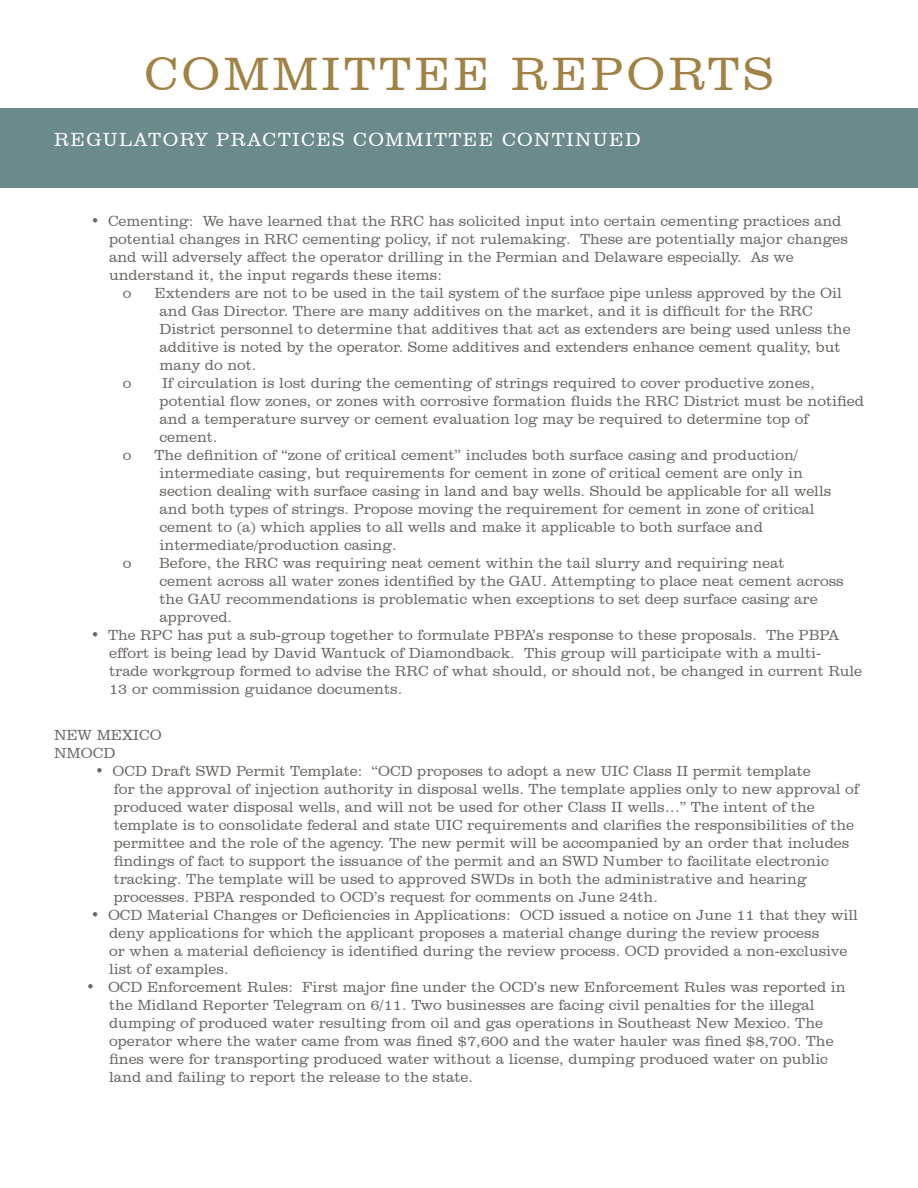
<style>
.page{position:relative;width:918px;height:1188px;background:#fff}
.page>*{position:absolute;margin:0;border:0;box-sizing:border-box;transform-origin:0 0}
.t1{font:300 48px "Clarendon BT";letter-spacing:.07em;color:#a18244}
.t2{font:300 19.5px "Clarendon BT";letter-spacing:.07em;color:#fff}
.t3{font:300 15px/18px "Clarendon BT";color:#6c6763}
</style>
<div class="page">
<div style="left:0;top:108px;width:918px;height:80px;background:#6b8a8c"></div>
<p class="t1" style="left:145px;top:45px;width:630px">COMMITTEE REPORTS</p>
<p class="t2" style="left:54px;top:128px;width:588px">REGULATORY PRACTICES COMMITTEE CONTINUED</p>
<p class="t3" style="left:91px;top:211px;width:752px">• Cementing: We have learned that the RRC has solicited input into certain cementing practices and</p>
<p class="t3" style="left:109px;top:229px;width:740px">potential changes in RRC cementing policy, if not rulemaking. These are potentially major changes</p>
<p class="t3" style="left:109px;top:247px;width:686px">and will adversely affect the operator drilling in the Permian and Delaware especially. As we</p>
<p class="t3" style="left:109px;top:265px;width:334px">understand it, the input regards these items:</p>
<p class="t3" style="left:123px;top:283px;width:10px">o</p>
<p class="t3" style="left:154px;top:283px;width:689px">Extenders are not to be used in the tail system of the surface pipe unless approved by the Oil</p>
<p class="t3" style="left:160px;top:301px;width:655px">and Gas Director. There are many additives on the market, and it is difficult for the RRC</p>
<p class="t3" style="left:160px;top:319px;width:693px">District personnel to determine that additives that act as extenders are being used unless the</p>
<p class="t3" style="left:160px;top:337px;width:682px">additive is noted by the operator. Some additives and extenders enhance cement quality, but</p>
<p class="t3" style="left:160px;top:355px;width:98px">many do not.</p>
<p class="t3" style="left:123px;top:373px;width:10px">o</p>
<p class="t3" style="left:162px;top:373px;width:654px">If circulation is lost during the cementing of strings required to cover productive zones,</p>
<p class="t3" style="left:160px;top:391px;width:706px">potential flow zones, or zones with corrosive formation fluids the RRC District must be notified</p>
<p class="t3" style="left:160px;top:409px;width:651px">and a temperature survey or cement evaluation log may be required to determine top of</p>
<p class="t3" style="left:160px;top:427px;width:60px">cement.</p>
<p class="t3" style="left:123px;top:445px;width:10px">o</p>
<p class="t3" style="left:154px;top:445px;width:645px">The definition of “zone of critical cement” includes both surface casing and production/</p>
<p class="t3" style="left:160px;top:463px;width:645px">intermediate casing, but requirements for cement in zone of critical cement are only in</p>
<p class="t3" style="left:160px;top:481px;width:673px">section dealing with surface casing in land and bay wells. Should be applicable for all wells</p>
<p class="t3" style="left:160px;top:499px;width:657px">and both types of strings. Propose moving the requirement for cement in zone of critical</p>
<p class="t3" style="left:160px;top:517px;width:605px">cement to (a) which applies to all wells and make it applicable to both surface and</p>
<p class="t3" style="left:160px;top:535px;width:239px">intermediate/production casing.</p>
<p class="t3" style="left:123px;top:553px;width:10px">o</p>
<p class="t3" style="left:159px;top:553px;width:627px">Before, the RRC was requiring neat cement within the tail slurry and requiring neat</p>
<p class="t3" style="left:160px;top:571px;width:686px">cement across all water zones identified by the GAU. Attempting to place neat cement across</p>
<p class="t3" style="left:160px;top:589px;width:660px">the GAU recommendations is problematic when exceptions to set deep surface casing are</p>
<p class="t3" style="left:160px;top:607px;width:74px">approved.</p>
<p class="t3" style="left:91px;top:625px;width:750px">• The RPC has put a sub-group together to formulate PBPA’s response to these proposals. The PBPA</p>
<p class="t3" style="left:109px;top:643px;width:714px">effort is being lead by David Wantuck of Diamondback. This group will participate with a multi-</p>
<p class="t3" style="left:109px;top:661px;width:755px">trade workgroup formed to advise the RRC of what should, or should not, be changed in current Rule</p>
<p class="t3" style="left:109px;top:679px;width:295px">13 or commission guidance documents.</p>
<p class="t3" style="left:54px;top:725px;width:109px">NEW MEXICO<br>NMOCD</p>
<p class="t3" style="left:114px;top:761px;width:747px;text-indent:-18px">• OCD Draft SWD Permit Template: “OCD proposes to adopt a new UIC Class II permit template<br>for the approval of injection authority in disposal wells. The template applies only to new approval of produced water disposal wells, and will not be used for other Class II wells…” The intent of the template is to consolidate federal and state UIC requirements and clarifies the responsibilities of the permittee and the role of the agency. The new permit will be accompanied by an order that includes findings of fact to support the issuance of the permit and an SWD Number to facilitate electronic tracking. The template will be used to approved SWDs in both the administrative and hearing processes. PBPA responded to OCD’s request for comments on June 24th.</p>
<p class="t3" style="left:109px;top:905px;width:750px;text-indent:-18px">• OCD Material Changes or Deficiencies in Applications: OCD issued a notice on June 11 that they will deny applications for which the applicant proposes a material change during the review process<br>or when a material deficiency is identified during the review process. OCD provided a non-exclusive list of examples.</p>
<p class="t3" style="left:109px;top:977px;width:738px;text-indent:-23px">• OCD Enforcement Rules: First major fine under the OCD’s new Enforcement Rules was reported in the Midland Reporter Telegram on 6/11. Two businesses are facing civil penalties for the illegal dumping of produced water resulting from oil and gas operations in Southeast New Mexico. The operator where the water came from was fined $7,600 and the water hauler was fined $8,700. The fines were for transporting produced water without a license, dumping produced water on public land and failing to report the release to the state.</p>
</div>
